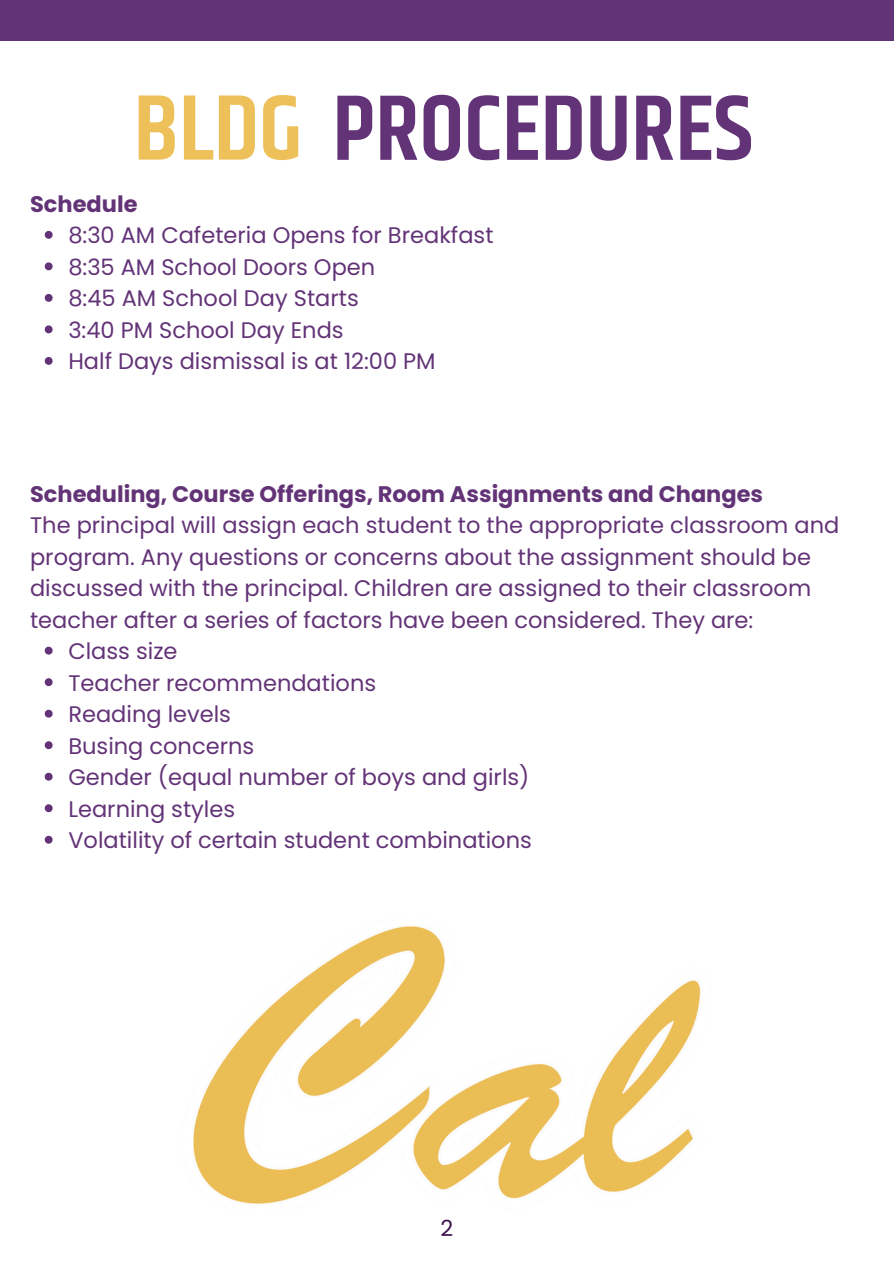
<style>
.page{position:relative;width:894px;height:1264px;background:#fff}
.page>*{position:absolute;margin:0;border:0;box-sizing:border-box;transform-origin:0 0}
.t1{font:600 93.6px "Khand";color:#633377}
.t2{font:22.5px/31.5px "Poppins";color:#633377}
.t3{font:700 22.5px "Poppins";color:#633377}
.t4{font:22.2px "Poppins";color:#3b124c}
.s1{color:#edc059}
</style>
<div class="page">
<div style="left:0;top:0;width:893px;height:41px;background:#633377"></div>
<svg style="left:45px;top:646px;width:8px;height:8px"></svg>
<svg style="left:45px;top:678px;width:8px;height:8px"></svg>
<svg style="left:45px;top:709px;width:8px;height:8px"></svg>
<svg style="left:45px;top:741px;width:8px;height:8px"></svg>
<svg style="left:45px;top:772px;width:8px;height:8px"></svg>
<svg style="left:45px;top:804px;width:8px;height:8px"></svg>
<svg style="left:45px;top:835px;width:8px;height:8px"></svg>
<img style="left:193px;top:926px;width:508px;height:278px">
<svg style="left:45px;top:231px;width:8px;height:8px"></svg>
<svg style="left:45px;top:262px;width:8px;height:8px"></svg>
<svg style="left:45px;top:294px;width:8px;height:8px"></svg>
<svg style="left:45px;top:325px;width:8px;height:8px"></svg>
<svg style="left:45px;top:357px;width:8px;height:8px"></svg>
<p class="t1" style="left:134px;top:61px;width:621px"><span class="s1">BLDG</span> PROCEDURES</p>
<p class="t3" style="left:30px;top:188px;width:109px">Schedule</p>
<p class="t2" style="left:68px;top:220px;width:426px">8:30 AM Cafeteria Opens for Breakfast</p>
<p class="t2" style="left:68px;top:251px;width:308px">8:35 AM School Doors Open</p>
<p class="t2" style="left:68px;top:283px;width:292px">8:45 AM School Day Starts</p>
<p class="t2" style="left:68px;top:314px;width:277px">3:40 PM School Day Ends</p>
<p class="t2" style="left:68px;top:346px;width:368px">Half Days dismissal is at 12:00 PM</p>
<h1 class="t3" style="left:30px;top:478px;width:734px">Scheduling, Course Offerings, Room Assignments and Changes</h1>
<h1 class="t2" style="left:30px;top:509px;width:810px">The principal will assign each student to the appropriate classroom and program. Any questions or concerns about the assignment should be discussed with the principal. Children are assigned to their classroom teacher after a series of factors have been considered. They are:</h1>
<h2 class="t2" style="left:68px;top:635px;width:111px">Class size</h2>
<p class="t2" style="left:68px;top:667px;width:309px">Teacher recommendations</p>
<p class="t2" style="left:68px;top:698px;width:164px">Reading levels</p>
<p class="t2" style="left:68px;top:730px;width:187px">Busing concerns</p>
<p class="t2" style="left:68px;top:761px;width:462px">Gender (equal number of boys and girls)</p>
<p class="t2" style="left:68px;top:793px;width:168px">Learning styles</p>
<p class="t2" style="left:68px;top:824px;width:465px">Volatility of certain student combinations</p>
<p class="t4" style="left:440px;top:1212px;width:14px">2</p>
</div>
